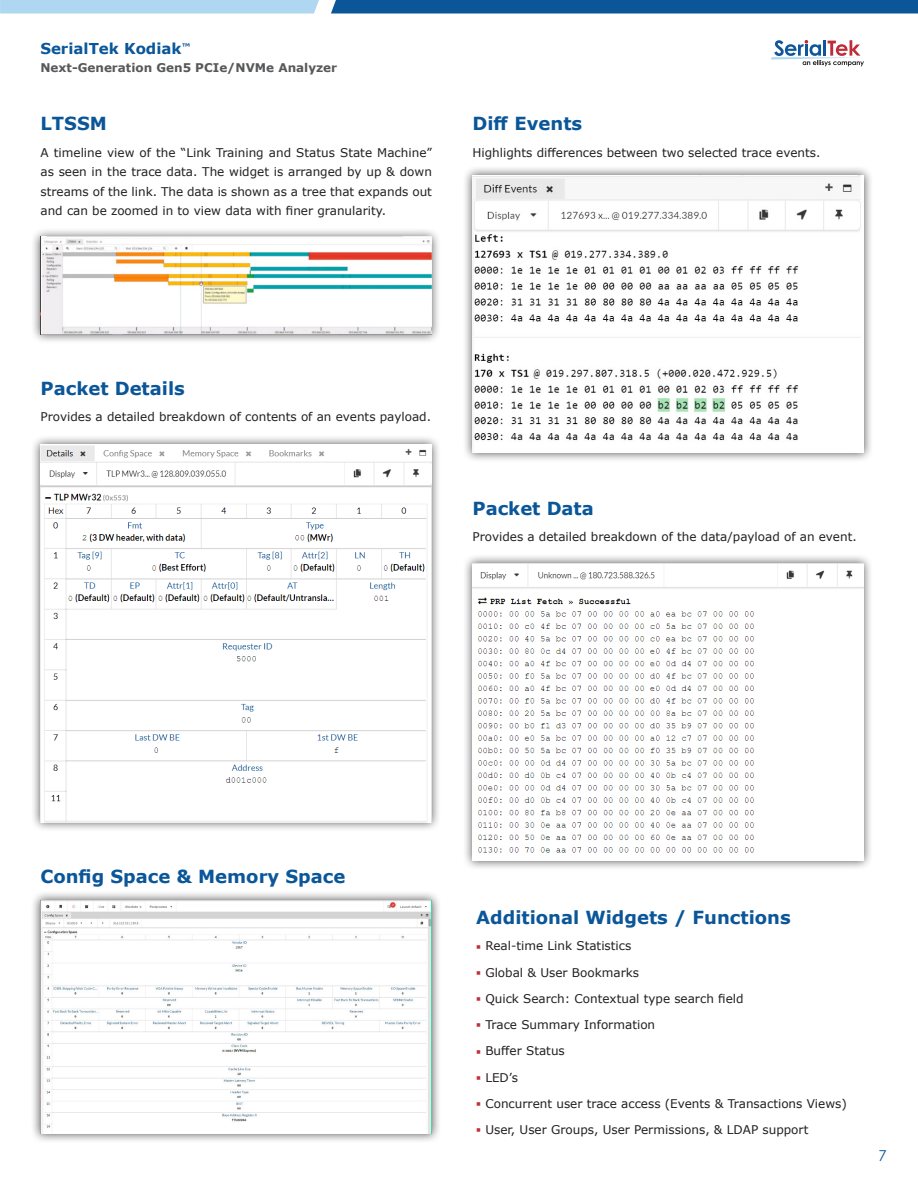
<style>
.page{position:relative;width:918px;height:1188px;background:#fff}
.page>*{position:absolute;margin:0;border:0;box-sizing:border-box;transform-origin:0 0}
.t1{font:700 18px "Verdana";color:#0a5699}
.t2{font:700 15px "Verdana";color:#0a5699}
.t3{font:15px "Century Gothic";color:#0a5699}
.Description{font:12px/19.5px "Verdana";color:#231f20;text-align:justify}
.t4{font:700 12px "Verdana";color:#57585a}
.s1{font-family:"Minion Pro";color:#bf2f38}
</style>
<div class="page">
<svg style="left:0;top:0;width:319px;height:14px;background:#b3d8f2"></svg>
<svg style="left:331px;top:0;width:587px;height:14px;background:#135c9c"></svg>
<svg style="left:771px;top:40px;width:93px;height:26px"></svg>
<div style="left:463px;top:554px;width:411px;height:317px;background:#231f20;opacity:.75"></div>
<img style="left:473px;top:563px;width:391px;height:298px">
<div style="left:31px;top:227px;width:411px;height:117px;background:#231f20;opacity:.75"></div>
<img style="left:41px;top:237px;width:391px;height:98px">
<div style="left:31px;top:434px;width:411px;height:398px;background:#231f20;opacity:.75"></div>
<img style="left:41px;top:444px;width:391px;height:379px">
<div style="left:31px;top:890px;width:411px;height:254px;background:#231f20;opacity:.75"></div>
<img style="left:40px;top:900px;width:392px;height:234px">
<div style="left:463px;top:166px;width:411px;height:297px;background:#231f20;opacity:.75"></div>
<img style="left:472px;top:175px;width:392px;height:278px">
<p class="t2" style="left:40px;top:38px;width:151px">SerialTek Kodiak<sup>™</sup></p>
<p class="t4" style="left:40px;top:59px;width:298px">Next-Generation Gen5 PCIe/NVMe Analyzer</p>
<p class="t1" style="left:40px;top:111px;width:68px">LTSSM</p>
<p class="Description" style="left:40px;top:142px;width:393px">A timeline view of the “Link Training and Status State Machine” as seen in the trace data. The widget is arranged by up &amp; down streams of the link. The data is shown as a tree that expands out and can be zoomed in to view data with finer granularity.</p>
<p class="t1" style="left:472px;top:111px;width:111px">Diff Events</p>
<p class="Description" style="left:472px;top:142px;width:350px">Highlights differences between two selected trace events.</p>
<p class="t1" style="left:41px;top:375px;width:146px">Packet Details</p>
<p class="Description" style="left:41px;top:407px;width:392px">Provides a detailed breakdown of contents of an events payload.</p>
<p class="t1" style="left:472px;top:496px;width:123px">Packet Data</p>
<p class="Description" style="left:472px;top:527px;width:386px">Provides a detailed breakdown of the data/payload of an event.</p>
<p class="t1" style="left:40px;top:864px;width:306px">Config Space &amp; Memory Space</p>
<p class="t1" style="left:476px;top:905px;width:316px">Additional Widgets / Functions</p>
<p class="Description" style="left:476px;top:936px;width:157px"><span class="s1">■</span> Real-time Link Statistics</p>
<p class="Description" style="left:476px;top:962px;width:164px"><span class="s1">■</span> Global &amp; User Bookmarks</p>
<p class="Description" style="left:476px;top:989px;width:269px"><span class="s1">■</span> Quick Search: Contextual type search field</p>
<p class="Description" style="left:476px;top:1015px;width:180px"><span class="s1">■</span> Trace Summary Information</p>
<p class="Description" style="left:476px;top:1041px;width:90px"><span class="s1">■</span> Buffer Status</p>
<p class="Description" style="left:476px;top:1067px;width:43px"><span class="s1">■</span> LED’s</p>
<p class="Description" style="left:476px;top:1094px;width:372px"><span class="s1">■</span> Concurrent user trace access (Events &amp; Transactions Views)</p>
<p class="Description" style="left:476px;top:1120px;width:334px"><span class="s1">■</span> User, User Groups, User Permissions, &amp; LDAP support</p>
<p class="t3" style="left:879px;top:1145px;width:10px">7</p>
</div>
